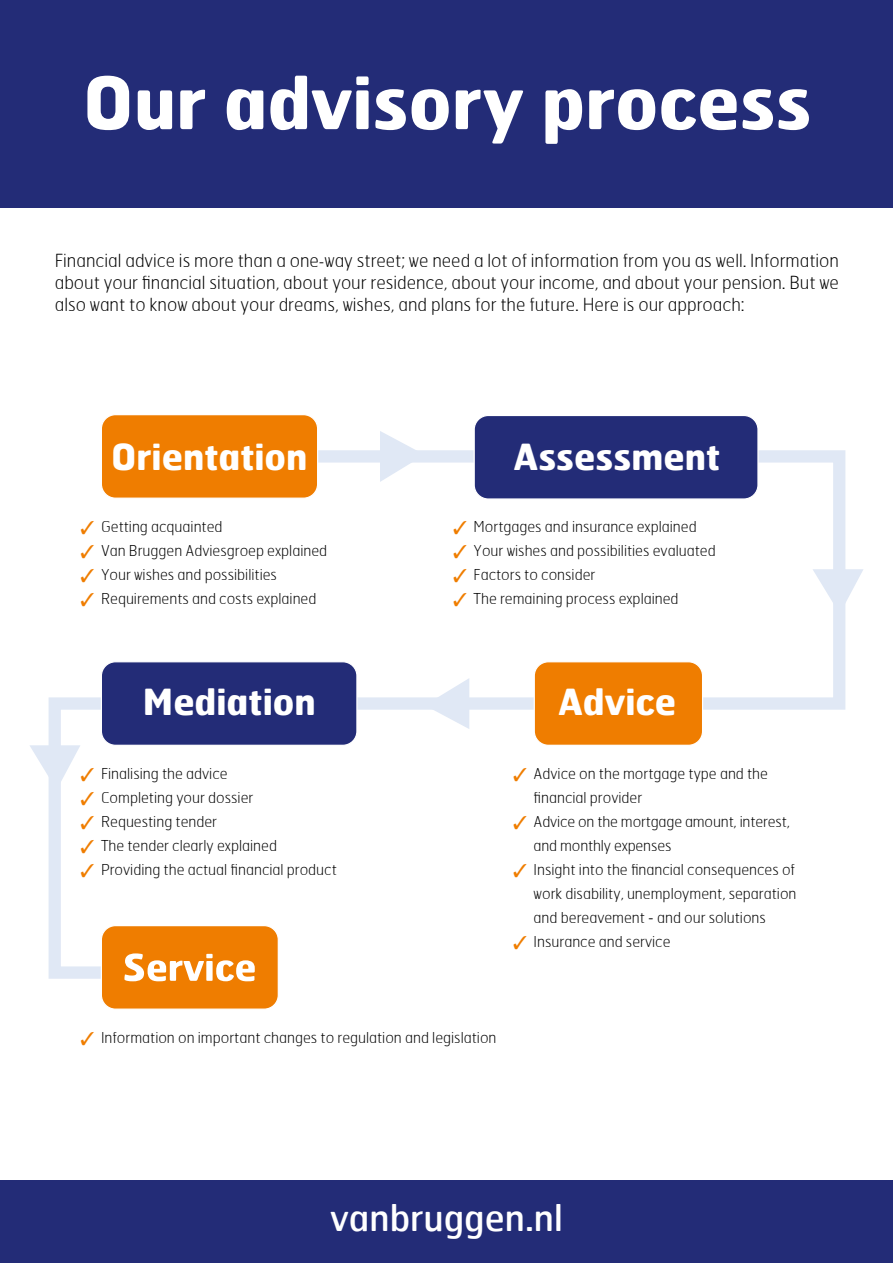
<style>
.page{position:relative;width:893px;height:1263px;background:#fff}
.page>*{position:absolute;margin:0;border:0;box-sizing:border-box;transform-origin:0 0}
.t1{font:700 72px "Hermes";color:#fff}
.t2{font:700 36px "Hermes";color:#fff}
.t3{font:36px "Hermes";color:#fff}
.t4{font:500 18.6px/24px "ITC Zapf Dingbats";color:#ef7d00;text-align:justify}
.t5{font:100 18px/21.6px "Hermes";color:#000;text-align:justify}
.t6{font:100 15px/24px "Hermes";color:#000}
.s1{font-family:"Helvetica Neue";font-weight:300;font-size:15px}
.s2{font-family:"Helvetica Neue";font-weight:300}
</style>
<div class="page">
<div style="left:0;top:0;width:893px;height:208px;background:#232c77"></div>
<div style="left:0;top:1180px;width:893px;height:83px;background:#232c77"></div>
<svg style="left:851px;top:569px;width:12px;height:23px"></svg>
<svg style="left:30px;top:745px;width:12px;height:20px"></svg>
<svg style="left:42px;top:450px;width:809px;height:529px"></svg>
<div style="left:101px;top:415px;width:217px;height:84px;background:#ef7d00"></div>
<div style="left:474px;top:416px;width:285px;height:84px;background:#232c77"></div>
<div style="left:534px;top:661px;width:169px;height:85px;background:#ef7d00"></div>
<div style="left:101px;top:661px;width:257px;height:85px;background:#232c77"></div>
<svg style="left:101px;top:925px;width:178px;height:84px;background:#f19026"></svg>
<svg style="left:425px;top:678px;width:44px;height:51px"></svg>
<svg style="left:380px;top:431px;width:45px;height:51px"></svg>
<svg style="left:514px;top:768px;width:12px;height:13px"></svg>
<svg style="left:514px;top:816px;width:12px;height:13px"></svg>
<svg style="left:514px;top:864px;width:12px;height:13px"></svg>
<svg style="left:514px;top:936px;width:12px;height:13px"></svg>
<h1 class="t1" style="left:83px;top:56px;width:730px">Our advisory process</h1>
<p class="t5" style="left:55px;top:250px;width:786px">Financial advice is more than a one<span class="s1">-</span>way street; we need a lot of information from you as well. Information about your financial situation, about your residence, about your income, and about your pension. But we also want to know about your dreams, wishes, and plans for the future. Here is our approach:</p>
<h2 class="t2" style="left:111px;top:433px;width:198px">Orientation</h2>
<h2 class="t2" style="left:513px;top:433px;width:208px">Assessment</h2>
<p class="t4" style="left:80px;top:515px;width:15px">✓ ✓ ✓ ✓</p>
<p class="t4" style="left:453px;top:515px;width:15px">✓ ✓ ✓ ✓</p>
<p class="t6" style="left:101px;top:514px;width:228px">Getting acquainted<br>Van Bruggen Adviesgroep explained<br>Your wishes and possibilities<br>Requirements and costs explained</p>
<p class="t6" style="left:474px;top:514px;width:244px">Mortgages and insurance explained<br>Your wishes and possibilities evaluated<br>Factors to consider<br>The remaining process explained</p>
<h2 class="t2" style="left:143px;top:678px;width:174px">Mediation</h2>
<h2 class="t2" style="left:558px;top:678px;width:120px">Advice</h2>
<p class="t4" style="left:80px;top:762px;width:15px">✓ ✓ ✓ ✓ ✓</p>
<p class="t6" style="left:101px;top:761px;width:237px">Finalising the advice<br>Completing your dossier<br>Requesting tender<br>The tender clearly explained<br>Providing the actual financial product</p>
<p class="t6" style="left:101px;top:1025px;width:397px">Information on important changes to regulation and legislation</p>
<p class="t6" style="left:534px;top:761px;width:264px">Advice on the mortgage type and the financial provider<br>Advice on the mortgage amount, interest, and monthly expenses<br>Insight into the financial consequences of work disability, unemployment, separation and bereavement <span class="s2">-</span> and our solutions<br>Insurance and service</p>
<h2 class="t3" style="left:330px;top:1195px;width:234px">vanbruggen.nl</h2>
</div>
